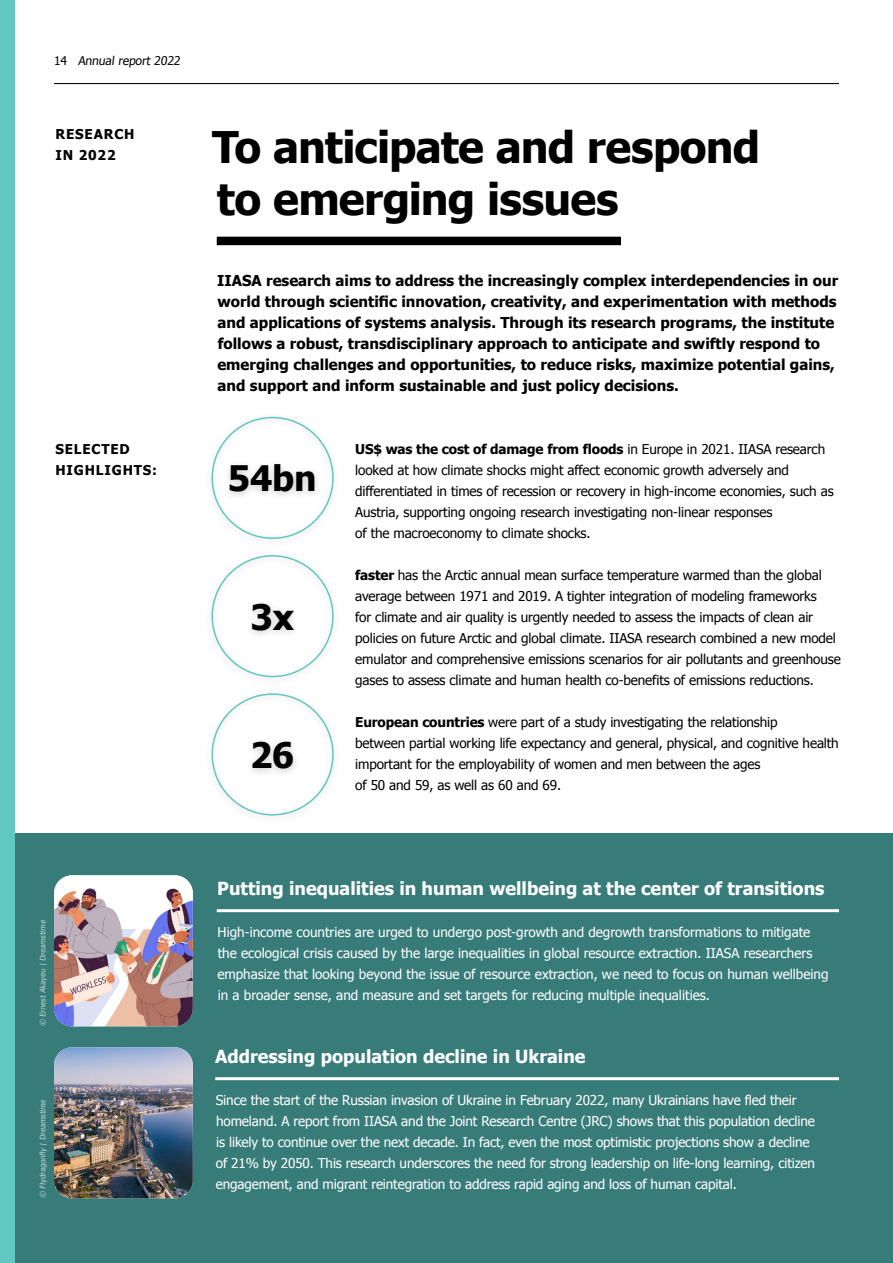
<style>
.page{position:relative;width:893px;height:1263px;background:#fff}
.page>*{position:absolute;margin:0;border:0;box-sizing:border-box;transform-origin:0 0}
.t1{font:700 43.5px/52.2px "Tahoma";letter-spacing:-.02em;color:#000}
.t2{font:700 35.1px "Tahoma";letter-spacing:-.01em;color:#000}
.t3{font:700 18px "Tahoma";color:#fff}
.t4{font:700 15px/21px "Tahoma";color:#000}
.t5{font:13.5px/21px "Tahoma";letter-spacing:-.01em;color:#000}
.t6{font:13.5px/21px "Tahoma";letter-spacing:-.01em;color:#fff}
.t7{font:700 13.5px/21px "Tahoma";letter-spacing:.06em;color:#000}
.t8{font:12px "Tahoma";color:#000}
.t9{font:7.5px "Tahoma";color:#fff}
.s1{font-weight:700}
</style>
<div class="page">
<hr style="left:892px;top:0;width:1px;height:1263px;background:#387c7a">
<div style="left:0;top:834px;width:893px;height:429px;background:#387c7a"></div>
<div style="left:204px;top:688px;width:137px;height:137px;background:#000;opacity:.2"></div>
<div style="left:211px;top:693px;width:123px;height:122px;border:2px solid #62c6c1;border-radius:50%"></div>
<div style="left:204px;top:411px;width:137px;height:137px;background:#000;opacity:.2"></div>
<div style="left:211px;top:417px;width:123px;height:122px;border:2px solid #62c6c1;border-radius:50%"></div>
<div style="left:204px;top:549px;width:137px;height:137px;background:#000;opacity:.2"></div>
<div style="left:211px;top:555px;width:123px;height:122px;border:2px solid #62c6c1;border-radius:50%"></div>
<div style="left:217px;top:237px;width:404px;height:8px;background:#000"></div>
<img style="left:54px;top:875px;width:139px;height:151px">
<img style="left:54px;top:1047px;width:139px;height:151px">
<hr style="left:217px;top:909px;width:622px;height:3px;background:#fff">
<hr style="left:215px;top:1077px;width:624px;height:3px;background:#fff">
<hr style="left:54px;top:83px;width:785px;height:1px;background:#000">
<div style="left:0;top:0;width:15px;height:1263px;background:#62c6c1"></div>
<p class="t8" style="left:54px;top:53px;width:129px">14 Annual report 2022</p>
<p class="t7" style="left:56px;top:123px;width:80px">RESEARCH<br>IN 2022</p>
<p class="t7" style="left:56px;top:438px;width:103px">SELECTED<br>HIGHLIGHTS:</p>
<h1 class="t1" style="left:212px;top:119px;width:550px">To anticipate and respond to emerging issues</h1>
<p class="t4" style="left:217px;top:269px;width:622px">IIASA research aims to address the increasingly complex interdependencies in our world through scientific innovation, creativity, and experimentation with methods and applications of systems analysis. Through its research programs, the institute follows a robust, transdisciplinary approach to anticipate and swiftly respond to emerging challenges and opportunities, to reduce risks, maximize potential gains, and support and inform sustainable and just policy decisions.</p>
<h2 class="t2" style="left:228px;top:454px;width:90px">54bn</h2>
<h2 class="t2" style="left:251px;top:592px;width:45px">3x</h2>
<h2 class="t2" style="left:250px;top:730px;width:46px">26</h2>
<p class="t5" style="left:355px;top:438px;width:480px"><span class="s1">US$ was the cost of damage from floods</span> in Europe in 2021. IIASA research looked at how climate shocks might affect economic growth adversely and differentiated in times of recession or recovery in high-income economies, such as Austria, supporting ongoing research investigating non-linear responses<br>of the macroeconomy to climate shocks.</p>
<p class="t5" style="left:355px;top:564px;width:487px"><span class="s1">faster</span> has the Arctic annual mean surface temperature warmed than the global average between 1971 and 2019. A tighter integration of modeling frameworks<br>for climate and air quality is urgently needed to assess the impacts of clean air policies on future Arctic and global climate. IIASA research combined a new model emulator and comprehensive emissions scenarios for air pollutants and greenhouse gases to assess climate and human health co-benefits of emissions reductions.</p>
<p class="t5" style="left:355px;top:711px;width:485px"><span class="s1">European countries</span> were part of a study investigating the relationship<br>between partial working life expectancy and general, physical, and cognitive health important for the employability of women and men between the ages<br>of 50 and 59, as well as 60 and 69.</p>
<p class="t9" style="left:38px;top:1026px;width:108px;rotate:-90deg">© Ernest Akayeu | Dreamstime</p>
<p class="t9" style="left:38px;top:1198px;width:101px;rotate:-90deg">© Flydragonfly | Dreamstime</p>
<h3 class="t3" style="left:217px;top:876px;width:609px">Putting inequalities in human wellbeing at the center of transitions</h3>
<p class="t6" style="left:217px;top:921px;width:613px">High-income countries are urged to undergo post-growth and degrowth transformations to mitigate the ecological crisis caused by the large inequalities in global resource extraction. IIASA researchers emphasize that looking beyond the issue of resource extraction, we need to focus on human wellbeing in a broader sense, and measure and set targets for reducing multiple inequalities.</p>
<h3 class="t3" style="left:215px;top:1044px;width:372px">Addressing population decline in Ukraine</h3>
<p class="t6" style="left:216px;top:1089px;width:601px">Since the start of the Russian invasion of Ukraine in February 2022, many Ukrainians have fled their homeland. A report from IIASA and the Joint Research Centre (JRC) shows that this population decline is likely to continue over the next decade. In fact, even the most optimistic projections show a decline of 21% by 2050. This research underscores the need for strong leadership on life-long learning, citizen engagement, and migrant reintegration to address rapid aging and loss of human capital.</p>
</div>
